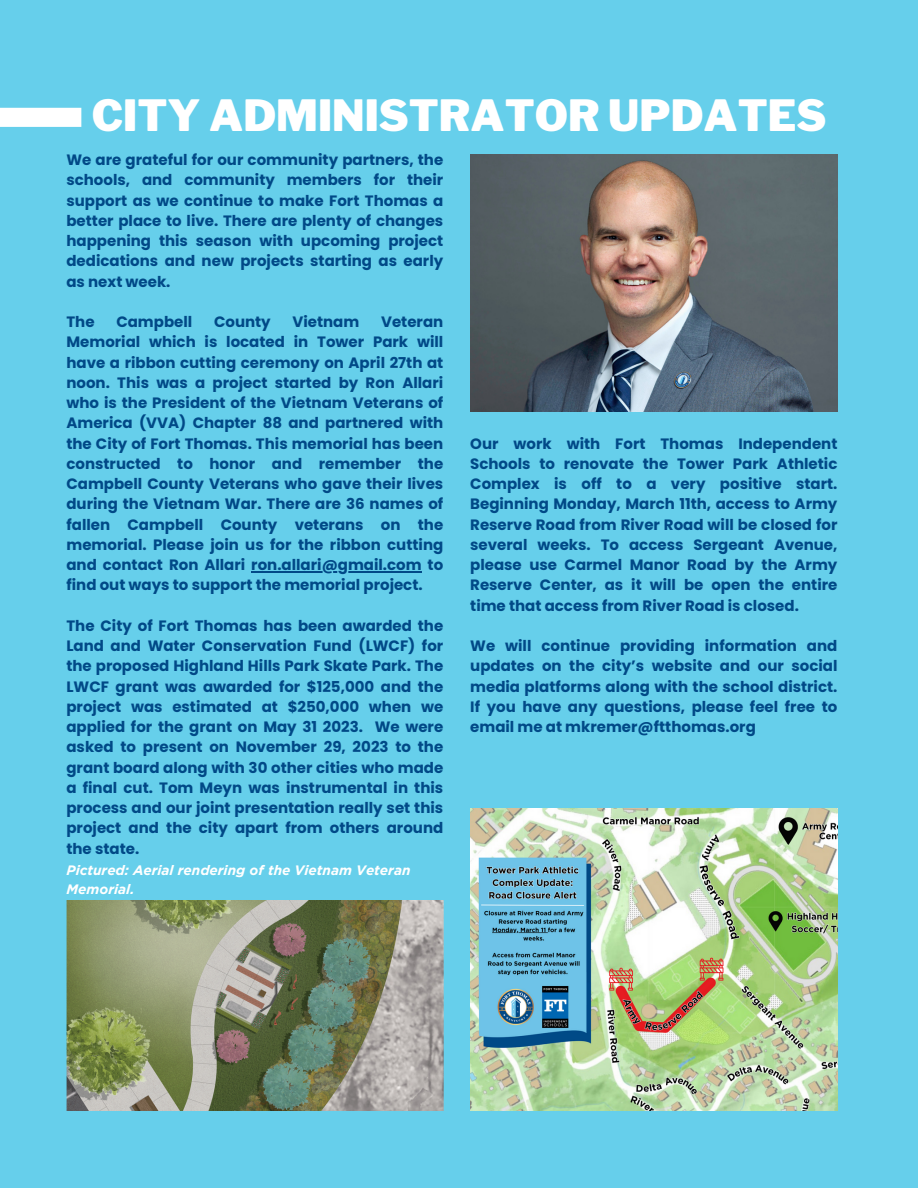
<style>
.page{position:relative;width:918px;height:1188px;background:#66cfeb}
.page>*{position:absolute;margin:0;border:0;box-sizing:border-box;transform-origin:0 0}
.t1{font:900 42.75px "Libre Franklin";color:#fff}
.t2{font:700 15px/20.2px "Poppins";color:#014987;text-align:justify}
.t3{font:italic 700 13.65px/19.2px "Gotham";color:#fff}
</style>
<div class="page">
<div style="left:0;top:108px;width:81px;height:19px;background:#fff"></div>
<img style="left:470px;top:154px;width:368px;height:258px">
<img style="left:66px;top:901px;width:377px;height:209px">
<img style="left:470px;top:808px;width:367px;height:303px">
<hr style="left:251px;top:571px;width:171px;height:1px;background:#014987">
<p class="t1" style="left:92px;top:90px;width:736px">CITY ADMINISTRATOR UPDATES</p>
<p class="t2" style="left:66px;top:150px;width:378px">We are grateful for our community partners, the schools, and community members for their support as we continue to make Fort Thomas a better place to live. There are plenty of changes happening this season with upcoming project dedications and new projects starting as early as next week.</p>
<p class="t2" style="left:66px;top:312px;width:30px">The</p>
<p class="t2" style="left:116px;top:312px;width:77px">Campbell</p>
<p class="t2" style="left:214px;top:312px;width:58px">County</p>
<p class="t2" style="left:293px;top:312px;width:68px">Vietnam</p>
<p class="t2" style="left:66px;top:312px;width:378px;text-indent:315px">Veteran Memorial which is located in Tower Park will have a ribbon cutting ceremony on April 27th at noon. This was a project started by Ron Allari who is the President of the Vietnam Veterans of America (VVA) Chapter 88 and partnered with the City of Fort Thomas. This memorial has been constructed to honor and remember the Campbell County Veterans who gave their lives during the Vietnam War. There are 36 names of fallen Campbell County veterans on the memorial. Please join us for the ribbon cutting and contact Ron Allari ron.allari@gmail.com to</p>
<p class="t2" style="left:66px;top:575px;width:358px">find out ways to support the memorial project.</p>
<p class="t2" style="left:66px;top:615px;width:378px">The City of Fort Thomas has been awarded the Land and Water Conservation Fund (LWCF) for the proposed Highland Hills Park Skate Park. The LWCF grant was awarded for $125,000 and the project was estimated at $250,000 when we applied for the grant on May 31 2023. We were asked to present on November 29, 2023 to the grant board along with 30 other cities who made a final cut. Tom Meyn was instrumental in this process and our joint presentation really set this project and the city apart from others around</p>
<p class="t2" style="left:66px;top:838px;width:74px">the state.</p>
<p class="t2" style="left:470px;top:433px;width:369px">Our work with Fort Thomas Independent Schools to renovate the Tower Park Athletic Complex is off to a very positive start.<br>Beginning Monday, March 11th, access to Army Reserve Road from River Road will be closed for several weeks. To access Sergeant Avenue, please use Carmel Manor Road by the Army Reserve Center, as it will be open the entire time that access from River Road is closed.</p>
<p class="t2" style="left:470px;top:636px;width:369px">We will continue providing information and updates on the city’s website and our social media platforms along with the school district.<br>If you have any questions, please feel free to email me at mkremer@ftthomas.org</p>
<p class="t3" style="left:66px;top:860px;width:346px">Pictured: Aerial rendering of the Vietnam Veteran<br>Memorial.</p>
</div>
